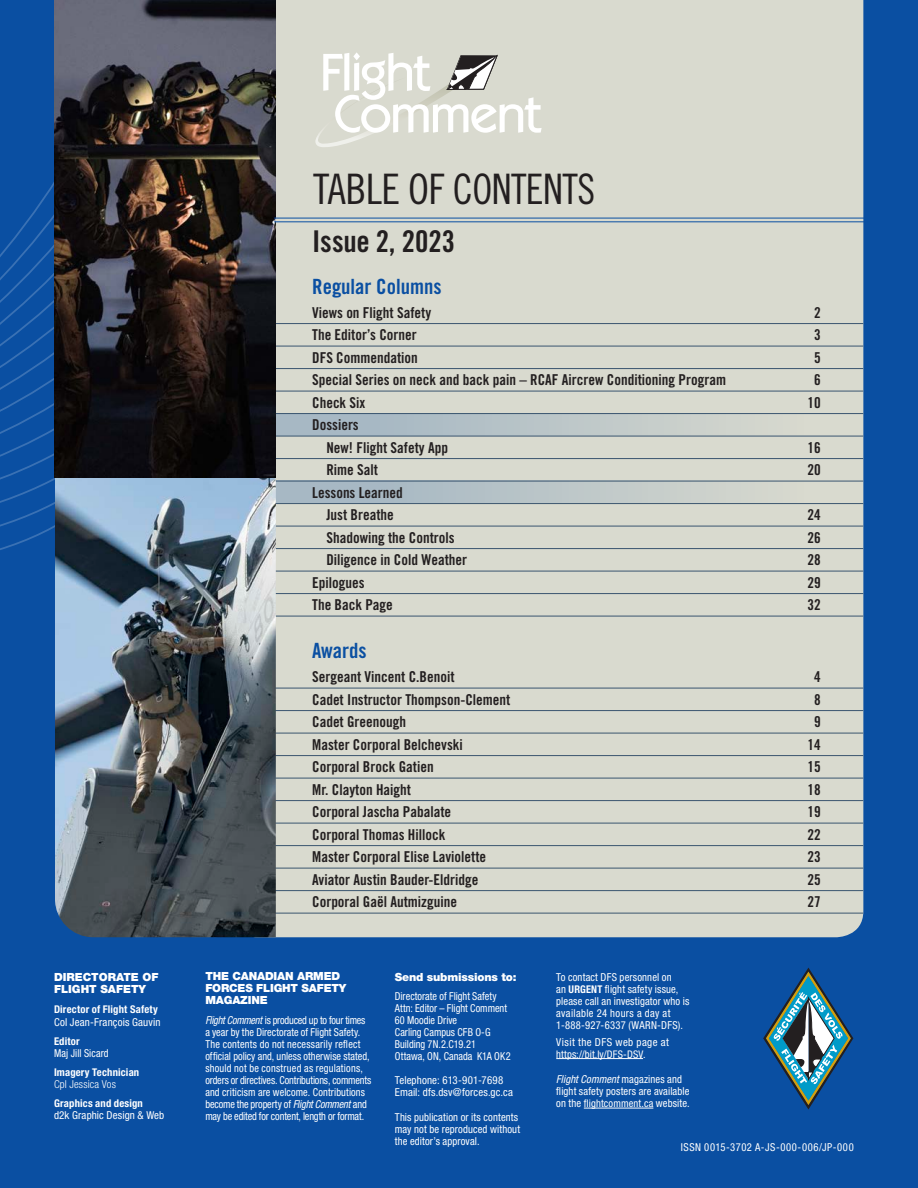
<style>
.page{position:relative;width:918px;height:1188px;background:#0a4fa2}
.page>*{position:absolute;margin:0;border:0;box-sizing:border-box;transform-origin:0 0}
.t1{font:42px "Trade Gothic LT Std Cn 18";letter-spacing:-.015em;color:#231f20}
.t2{font:30px "Trade Gothic LT Std Bd Cn 20";color:#231f20}
.TOC_section{font:21px "Trade Gothic LT Std Bd Cn 20";color:#0a4fa2}
.TOC_title{font:15px "Trade Gothic LT Std Bd Cn 20";color:#231f20}
.t3{font:900 11.25px/12px "Helvetica Neue LT Std";letter-spacing:-.015em;color:#fff}
.t4{font:condensed 10.95px/12px "Helvetica Neue LT Std";letter-spacing:.01em;color:#fff;scale:.94 1}
.t5{font:condensed 10.95px/12px "Helvetica Neue LT Std";letter-spacing:.01em;color:#fff}
.t6{font:condensed 10.95px "Helvetica Neue LT Std";letter-spacing:.055em;color:#fff}
.t7{font:condensed 10.95px "Helvetica Neue LT Std";letter-spacing:.035em;color:#fff}
.t8{font:300 condensed 10.95px "Helvetica Neue LT Std";letter-spacing:.015em;color:#fff}
.t9{font:700 condensed 10.65px "Helvetica Neue LT Std";letter-spacing:.015em;color:#fff}
.t10{font:condensed 10.5px "Helvetica Neue LT Std";letter-spacing:.01em;color:#fff}
.s1{font-style:italic}
.s2{font-weight:700;font-size:10.65px}
.s3{font-size:10.95px}
</style>
<div class="page">
<svg style="left:0;top:0;width:55px;height:550px"></svg>
<div style="left:276px;top:0;width:587px;height:937px;background:#d9dacf"></div>
<svg style="left:763px;top:968px;width:90px;height:141px"></svg>
<hr style="left:556px;top:1058px;width:87px;height:1px;background:#fff">
<hr style="left:584px;top:1108px;width:69px;height:1px;background:#fff">
<svg style="left:315px;top:52px;width:227px;height:95px;background:#dbdbd3"></svg>
<svg style="left:276px;top:413px;width:588px;height:23px;background:#bac4c6"></svg>
<svg style="left:276px;top:481px;width:588px;height:22px;background:#bdc7c8"></svg>
<hr style="left:266px;top:323px;width:597px;height:1px;background:#3a556f">
<hr style="left:266px;top:346px;width:597px;height:1px;background:#3a556f">
<hr style="left:266px;top:368px;width:597px;height:1px;background:#3a556f">
<hr style="left:266px;top:391px;width:597px;height:1px;background:#3a556f">
<hr style="left:266px;top:413px;width:597px;height:1px;background:#3a556f">
<hr style="left:266px;top:436px;width:597px;height:1px;background:#3a556f">
<hr style="left:266px;top:458px;width:597px;height:1px;background:#3a556f">
<hr style="left:266px;top:481px;width:597px;height:1px;background:#3a556f">
<hr style="left:266px;top:503px;width:597px;height:1px;background:#3a556f">
<hr style="left:266px;top:526px;width:597px;height:1px;background:#3a556f">
<hr style="left:266px;top:548px;width:597px;height:1px;background:#3a556f">
<hr style="left:266px;top:571px;width:597px;height:1px;background:#3a556f">
<hr style="left:266px;top:593px;width:597px;height:1px;background:#3a556f">
<hr style="left:266px;top:616px;width:597px;height:1px;background:#3a556f">
<hr style="left:266px;top:688px;width:597px;height:1px;background:#3a556f">
<hr style="left:266px;top:710px;width:597px;height:1px;background:#3a556f">
<hr style="left:266px;top:733px;width:597px;height:1px;background:#3a556f">
<hr style="left:266px;top:755px;width:597px;height:1px;background:#3a556f">
<hr style="left:266px;top:778px;width:597px;height:1px;background:#3a556f">
<hr style="left:266px;top:800px;width:597px;height:1px;background:#3a556f">
<hr style="left:266px;top:823px;width:597px;height:1px;background:#3a556f">
<hr style="left:266px;top:845px;width:597px;height:1px;background:#3a556f">
<hr style="left:266px;top:868px;width:597px;height:1px;background:#3a556f">
<hr style="left:266px;top:890px;width:597px;height:1px;background:#3a556f">
<hr style="left:266px;top:913px;width:597px;height:1px;background:#3a556f">
<img style="left:55px;top:477px;width:221px;height:460px">
<img style="left:55px;top:0;width:221px;height:477px">
<hr style="left:274px;top:218px;width:598px;height:1px;background:#0a4fa2">
<hr style="left:274px;top:221px;width:598px;height:1px;background:#0a4fa2">
<p class="t3" style="left:54px;top:971px;width:106px">DIRECTORATE OF<br>FLIGHT SAFETY</p>
<p class="t9" style="left:54px;top:1003px;width:105px">Director of Flight Safety</p>
<p class="t5" style="left:54px;top:1016px;width:108px">Col Jean-François Gauvin</p>
<p class="t9" style="left:54px;top:1035px;width:27px">Editor</p>
<p class="t4" style="left:54px;top:1047px;width:60px">Maj Jill Sicard</p>
<p class="t9" style="left:54px;top:1066px;width:87px">Imagery Technician</p>
<p class="t8" style="left:54px;top:1078px;width:63px">Cpl Jessica Vos</p>
<p class="t9" style="left:54px;top:1097px;width:90px">Graphics and design</p>
<p class="t5" style="left:54px;top:1109px;width:112px">d2k Graphic Design &amp; Web</p>
<p class="t1" style="left:313px;top:164px;width:283px">TABLE OF CONTENTS</p>
<p class="t2" style="left:312px;top:223px;width:144px">Issue 2, 2023</p>
<p class="TOC_section" style="left:312px;top:274px;width:131px">Regular Columns</p>
<p class="TOC_title" style="left:312px;top:303px;width:121px">Views on Flight Safety</p>
<p class="TOC_title" style="left:814px;top:303px;width:8px">2</p>
<p class="TOC_title" style="left:312px;top:326px;width:106px">The Editor’s Corner</p>
<p class="TOC_title" style="left:814px;top:326px;width:8px">3</p>
<p class="TOC_title" style="left:312px;top:348px;width:107px">DFS Commendation</p>
<p class="TOC_title" style="left:814px;top:348px;width:8px">5</p>
<p class="TOC_title" style="left:312px;top:371px;width:415px">Special Series on neck and back pain – RCAF Aircrew Conditioning Program</p>
<p class="TOC_title" style="left:814px;top:371px;width:8px">6</p>
<p class="TOC_title" style="left:312px;top:393px;width:55px">Check Six</p>
<p class="TOC_title" style="left:807px;top:393px;width:15px">10</p>
<p class="TOC_title" style="left:312px;top:416px;width:48px">Dossiers</p>
<p class="TOC_title" style="left:326px;top:438px;width:123px">New! Flight Safety App</p>
<p class="TOC_title" style="left:807px;top:438px;width:15px">16</p>
<p class="TOC_title" style="left:326px;top:461px;width:53px">Rime Salt</p>
<p class="TOC_title" style="left:807px;top:461px;width:15px">20</p>
<p class="TOC_title" style="left:312px;top:483px;width:92px">Lessons Learned</p>
<p class="TOC_title" style="left:326px;top:506px;width:69px">Just Breathe</p>
<p class="TOC_title" style="left:807px;top:506px;width:15px">24</p>
<p class="TOC_title" style="left:326px;top:528px;width:130px">Shadowing the Controls</p>
<p class="TOC_title" style="left:807px;top:528px;width:15px">26</p>
<p class="TOC_title" style="left:326px;top:551px;width:142px">Diligence in Cold Weather</p>
<p class="TOC_title" style="left:807px;top:551px;width:15px">28</p>
<p class="TOC_title" style="left:312px;top:573px;width:54px">Epilogues</p>
<p class="TOC_title" style="left:807px;top:573px;width:15px">29</p>
<p class="TOC_title" style="left:312px;top:596px;width:82px">The Back Page</p>
<p class="TOC_title" style="left:807px;top:596px;width:15px">32</p>
<p class="TOC_section" style="left:312px;top:638px;width:56px">Awards</p>
<p class="TOC_title" style="left:312px;top:668px;width:144px">Sergeant Vincent C.Benoit</p>
<p class="TOC_title" style="left:814px;top:668px;width:8px">4</p>
<p class="TOC_title" style="left:312px;top:690px;width:200px">Cadet Instructor Thompson-Clement</p>
<p class="TOC_title" style="left:814px;top:690px;width:8px">8</p>
<p class="TOC_title" style="left:312px;top:713px;width:96px">Cadet Greenough</p>
<p class="TOC_title" style="left:814px;top:713px;width:8px">9</p>
<p class="TOC_title" style="left:312px;top:735px;width:152px">Master Corporal Belchevski</p>
<p class="TOC_title" style="left:807px;top:735px;width:15px">14</p>
<p class="TOC_title" style="left:312px;top:758px;width:123px">Corporal Brock Gatien</p>
<p class="TOC_title" style="left:807px;top:758px;width:15px">15</p>
<p class="TOC_title" style="left:312px;top:780px;width:100px">Mr. Clayton Haight</p>
<p class="TOC_title" style="left:807px;top:780px;width:15px">18</p>
<p class="TOC_title" style="left:312px;top:803px;width:141px">Corporal Jascha Pabalate</p>
<p class="TOC_title" style="left:807px;top:803px;width:15px">19</p>
<p class="TOC_title" style="left:312px;top:825px;width:135px">Corporal Thomas Hillock</p>
<p class="TOC_title" style="left:807px;top:825px;width:15px">22</p>
<p class="TOC_title" style="left:312px;top:848px;width:176px">Master Corporal Elise Laviolette</p>
<p class="TOC_title" style="left:807px;top:848px;width:15px">23</p>
<p class="TOC_title" style="left:312px;top:870px;width:168px">Aviator Austin Bauder-Eldridge</p>
<p class="TOC_title" style="left:807px;top:870px;width:15px">25</p>
<p class="TOC_title" style="left:312px;top:893px;width:146px">Corporal Gaël Autmizguine</p>
<p class="TOC_title" style="left:807px;top:893px;width:15px">27</p>
<p class="t3" style="left:205px;top:970px;width:143px">THE CANADIAN ARMED<br>FORCES FLIGHT SAFETY<br>MAGAZINE</p>
<p class="t4" style="left:205px;top:1014px;width:178px"><span class="s1">Flight Comment</span> is produced up to four times a year by the Directorate of Flight Safety.<br>The contents do not necessarily reflect official policy and, unless otherwise stated, should not be construed as regulations, orders or directives. Contributions, comments and criticism are welcome. Contributions become the property of <span class="s1">Flight Comment</span> and may be edited for content, length or format.</p>
<p class="t3" style="left:395px;top:971px;width:123px">Send submissions to:</p>
<p class="t4" style="left:395px;top:990px;width:110px">Directorate of Flight Safety</p>
<p class="t4" style="left:395px;top:1002px;width:121px">Attn: Editor – Flight Comment</p>
<p class="t4" style="left:395px;top:1014px;width:68px">60 Moodie Drive</p>
<p class="t4" style="left:395px;top:1026px;width:103px">Carling Campus CFB O-G</p>
<p class="t4" style="left:395px;top:1038px;width:88px">Building 7N.2.C19.21</p>
<p class="t4" style="left:395px;top:1050px;width:125px">Ottawa, ON, Canada K1A OK2</p>
<p class="t5" style="left:395px;top:1074px;width:120px">Telephone: 613-901-7698<br>Email: dfs.dsv@forces.gc.ca</p>
<p class="t5" style="left:395px;top:1111px;width:127px">This publication or its contents may not be reproduced without the editor’s approval.</p>
<p class="t5" style="left:556px;top:971px;width:135px">To contact DFS personnel on<br>an <span class="s2">URGENT</span> flight safety issue, please call an investigator who is available 24 hours a day at<br>1-888-927-6337 (WARN-DFS).</p>
<p class="t7" style="left:556px;top:1035px;width:114px">Visit the DFS web page at</p>
<p class="t10" style="left:556px;top:1048px;width:91px">https://bit.ly/DFS-DSV.</p>
<p class="t5" style="left:556px;top:1073px;width:135px"><span class="s1">Flight Comment</span> magazines and flight safety posters are available</p>
<p class="t10" style="left:556px;top:1097px;width:135px"><span class="s3">on the</span> flightcomment.ca <span class="s3">website.</span></p>
<p class="t6" style="left:681px;top:1141px;width:175px">ISSN 0015‑3702 A‑JS‑000‑006/JP‑000</p>
</div>
